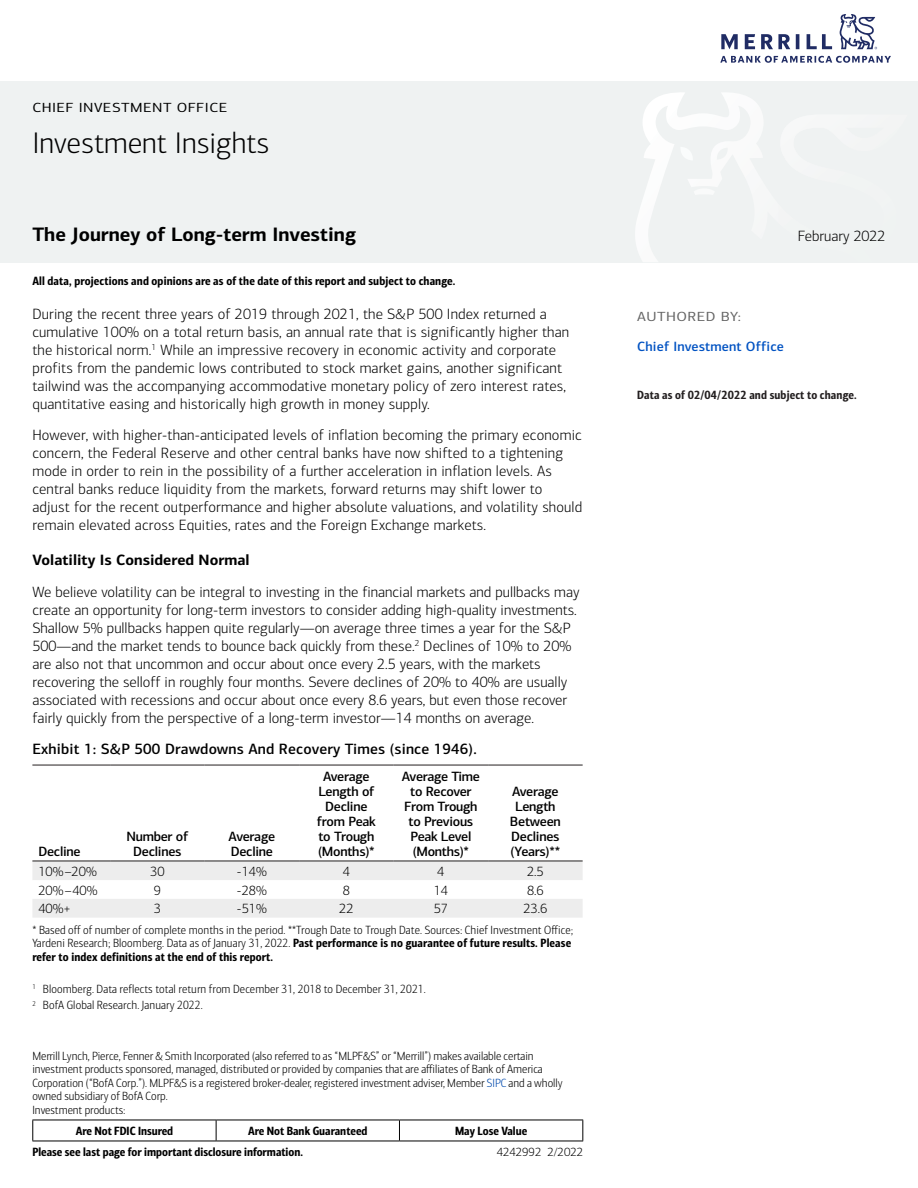
<style>
.page{position:relative;width:918px;height:1188px;background:#fff}
.page>*{position:absolute;margin:0;border:0;box-sizing:border-box;transform-origin:0 0}
.t1{font:300 30px "Connections";color:#000}
.t2{font:700 19.5px "Connections";color:#000}
.t3{font:300 15px/18px "Connections";letter-spacing:.01em;color:#000}
.t4{font:500 15px "Connections";letter-spacing:.01em;color:#000}
.t5{font:700 15px "Connections";color:#000}
.t6{font:500 13.5px/15px "Connections";letter-spacing:-.02em;color:#000;text-align:center}
.t7{font:300 13.5px "Connections";color:#000}
.t8{font:500 13.5px "Connections";letter-spacing:.01em;color:#0052c2}
.t9{font:13.35px "Connections";letter-spacing:.03em;color:#000;scale:1.14 1}
.t10{font:13.35px "Connections";letter-spacing:.03em;color:#646464;scale:1.14 1}
.t11{font:300 12px/13.5px "Connections Cond";color:#000}
.t12{font:12px "Connections Cond Bld";color:#000}
.t13{font:12px "Connections Cond Bld";letter-spacing:.01em;color:#231f20}
.t14{font:300 12px "Connections";color:#000}
.s1{font-family:"Connections Cond Bld";font-weight:400}
.s2{color:#0049ac}
</style>
<div class="page">
<div style="left:0;top:81px;width:918px;height:181px;background:#eff2f2"></div>
<svg style="left:635px;top:92px;width:128px;height:170px"></svg>
<svg style="left:680px;top:147px;width:13px;height:14px"></svg>
<svg style="left:694px;top:187px;width:21px;height:8px"></svg>
<svg style="left:720px;top:56px;width:171px;height:7px"></svg>
<svg style="left:721px;top:34px;width:111px;height:15px"></svg>
<svg style="left:839px;top:14px;width:38px;height:35px"></svg>
<hr style="left:32px;top:1120px;width:184px;height:1px;background:#000">
<svg style="left:32px;top:1120px;width:1px;height:21px"></svg>
<hr style="left:216px;top:1120px;width:183px;height:1px;background:#000">
<svg style="left:216px;top:1120px;width:1px;height:21px"></svg>
<hr style="left:399px;top:1120px;width:184px;height:1px;background:#000">
<svg style="left:399px;top:1120px;width:1px;height:21px"></svg>
<svg style="left:582px;top:1120px;width:1px;height:21px"></svg>
<hr style="left:32px;top:1141px;width:184px;height:1px;background:#000">
<hr style="left:216px;top:1141px;width:183px;height:1px;background:#000">
<hr style="left:399px;top:1141px;width:184px;height:1px;background:#000">
<svg style="left:32px;top:862px;width:551px;height:56px"></svg>
<hr style="left:32px;top:765px;width:78px;height:1px;background:#231f20">
<hr style="left:110px;top:765px;width:95px;height:1px;background:#231f20">
<hr style="left:205px;top:765px;width:94px;height:1px;background:#231f20">
<hr style="left:299px;top:765px;width:95px;height:1px;background:#231f20">
<hr style="left:394px;top:765px;width:94px;height:1px;background:#231f20">
<hr style="left:488px;top:765px;width:95px;height:1px;background:#231f20">
<hr style="left:32px;top:861px;width:78px;height:1px;background:#231f20">
<hr style="left:110px;top:861px;width:95px;height:1px;background:#231f20">
<hr style="left:205px;top:861px;width:94px;height:1px;background:#231f20">
<hr style="left:299px;top:861px;width:95px;height:1px;background:#231f20">
<hr style="left:394px;top:861px;width:94px;height:1px;background:#231f20">
<hr style="left:488px;top:861px;width:95px;height:1px;background:#231f20">
<p class="t9" style="left:32px;top:100px;width:172px">CHIEF INVESTMENT OFFICE</p>
<h1 class="t1" style="left:32px;top:125px;width:239px">Investment Insights</h1>
<h2 class="t2" style="left:32px;top:222px;width:325px">The Journey of Long-term Investing</h2>
<p class="t3" style="left:798px;top:227px;width:89px">February 2022</p>
<p class="t12" style="left:32px;top:274px;width:425px">All data, projections and opinions are as of the date of this report and subject to change.</p>
<h3 class="t10" style="left:637px;top:309px;width:93px">AUTHORED BY:</h3>
<p class="t8" style="left:637px;top:338px;width:148px">Chief Investment Office</p>
<p class="t13" style="left:637px;top:388px;width:221px">Data as of 02/04/2022 and subject to change.</p>
<p class="t3" style="left:32px;top:305px;width:538px">During the recent three years of 2019 through 2021, the S&amp;P 500 Index returned a cumulative 100% on a total return basis, an annual rate that is significantly higher than the historical norm.<sup>1</sup> While an impressive recovery in economic activity and corporate profits from the pandemic lows contributed to stock market gains, another significant tailwind was the accompanying accommodative monetary policy of zero interest rates, quantitative easing and historically high growth in money supply.</p>
<p class="t3" style="left:32px;top:426px;width:551px">However, with higher-than-anticipated levels of inflation becoming the primary economic concern, the Federal Reserve and other central banks have now shifted to a tightening mode in order to rein in the possibility of a further acceleration in inflation levels. As central banks reduce liquidity from the markets, forward returns may shift lower to adjust for the recent outperformance and higher absolute valuations, and volatility should remain elevated across Equities, rates and the Foreign Exchange markets.</p>
<h4 class="t5" style="left:32px;top:551px;width:219px">Volatility Is Considered Normal</h4>
<p class="t3" style="left:32px;top:583px;width:549px">We believe volatility can be integral to investing in the financial markets and pullbacks may create an opportunity for long-term investors to consider adding high-quality investments.<br>Shallow 5% pullbacks happen quite regularly―on average three times a year for the S&amp;P 500―and the market tends to bounce back quickly from these.<sup>2</sup> Declines of 10% to 20% are also not that uncommon and occur about once every 2.5 years, with the markets recovering the selloff in roughly four months. Severe declines of 20% to 40% are usually associated with recessions and occur about once every 8.6 years, but even those recover fairly quickly from the perspective of a long-term investor―14 months on average.</p>
<h4 class="t4" style="left:32px;top:740px;width:446px">Exhibit 1: S&amp;P 500 Drawdowns And Recovery Times (since 1946).</h4>
<p class="t6" style="left:38px;top:843px;width:44px">Decline</p>
<p class="t6" style="left:126px;top:828px;width:63px">Number of<br>Declines</p>
<p class="t6" style="left:229px;top:828px;width:48px;text-align:left">Average<br>Decline</p>
<p class="t6" style="left:317px;top:768px;width:60px">Average<br>Length of<br>Decline from Peak to Trough (Months)*</p>
<p class="t6" style="left:402px;top:768px;width:79px">Average Time to Recover<br>From Trough to Previous<br>Peak Level (Months)*</p>
<p class="t6" style="left:510px;top:783px;width:52px">Average<br>Length<br>Between<br>Declines (Years)**</p>
<p class="t7" style="left:38px;top:863px;width:60px">10%–20%</p>
<p class="t7" style="left:150px;top:863px;width:16px">30</p>
<p class="t7" style="left:237px;top:863px;width:31px">-14%</p>
<p class="t7" style="left:343px;top:863px;width:9px">4</p>
<p class="t7" style="left:437px;top:863px;width:9px">4</p>
<p class="t7" style="left:527px;top:863px;width:18px">2.5</p>
<p class="t7" style="left:38px;top:882px;width:61px">20%–40%</p>
<p class="t7" style="left:154px;top:882px;width:9px">9</p>
<p class="t7" style="left:237px;top:882px;width:31px">-28%</p>
<p class="t7" style="left:343px;top:882px;width:9px">8</p>
<p class="t7" style="left:434px;top:882px;width:16px">14</p>
<p class="t7" style="left:527px;top:882px;width:18px">8.6</p>
<p class="t7" style="left:38px;top:901px;width:34px">40%+</p>
<p class="t7" style="left:154px;top:901px;width:9px">3</p>
<p class="t7" style="left:237px;top:901px;width:31px">-51%</p>
<p class="t7" style="left:339px;top:901px;width:16px">22</p>
<p class="t7" style="left:434px;top:901px;width:16px">57</p>
<p class="t7" style="left:523px;top:901px;width:25px">23.6</p>
<p class="t11" style="left:32px;top:923px;width:542px">* Based off of number of complete months in the period. **Trough Date to Trough Date. Sources: Chief Investment Office;<br>Yardeni Research; Bloomberg. Data as of January 31, 2022. <span class="s1">Past performance is no guarantee of future results. Please refer to index definitions at the end of this report.</span></p>
<p class="t11" style="left:32px;top:982px;width:395px"><sup>1</sup> Bloomberg. Data reflects total return from December 31, 2018 to December 31, 2021.</p>
<p class="t11" style="left:32px;top:999px;width:172px"><sup>2</sup> BofA Global Research. January 2022.</p>
<p class="t11" style="left:32px;top:1049px;width:532px">Merrill Lynch, Pierce, Fenner &amp; Smith Incorporated (also referred to as “MLPF&amp;S” or “Merrill”) makes available certain investment products sponsored, managed, distributed or provided by companies that are affiliates of Bank of America Corporation (“BofA Corp.”). MLPF&amp;S is a registered broker-dealer, registered investment adviser, Member <span class="s2">SIPC</span> and a wholly owned subsidiary of BofA Corp.</p>
<p class="t11" style="left:32px;top:1103px;width:95px">Investment products:</p>
<p class="t12" style="left:76px;top:1124px;width:99px">Are Not FDIC Insured</p>
<p class="t12" style="left:248px;top:1124px;width:121px">Are Not Bank Guaranteed</p>
<p class="t12" style="left:455px;top:1124px;width:74px">May Lose Value</p>
<p class="t12" style="left:32px;top:1145px;width:272px">Please see last page for important disclosure information.</p>
<p class="t14" style="left:497px;top:1145px;width:88px">4242992 2/2022</p>
</div>
